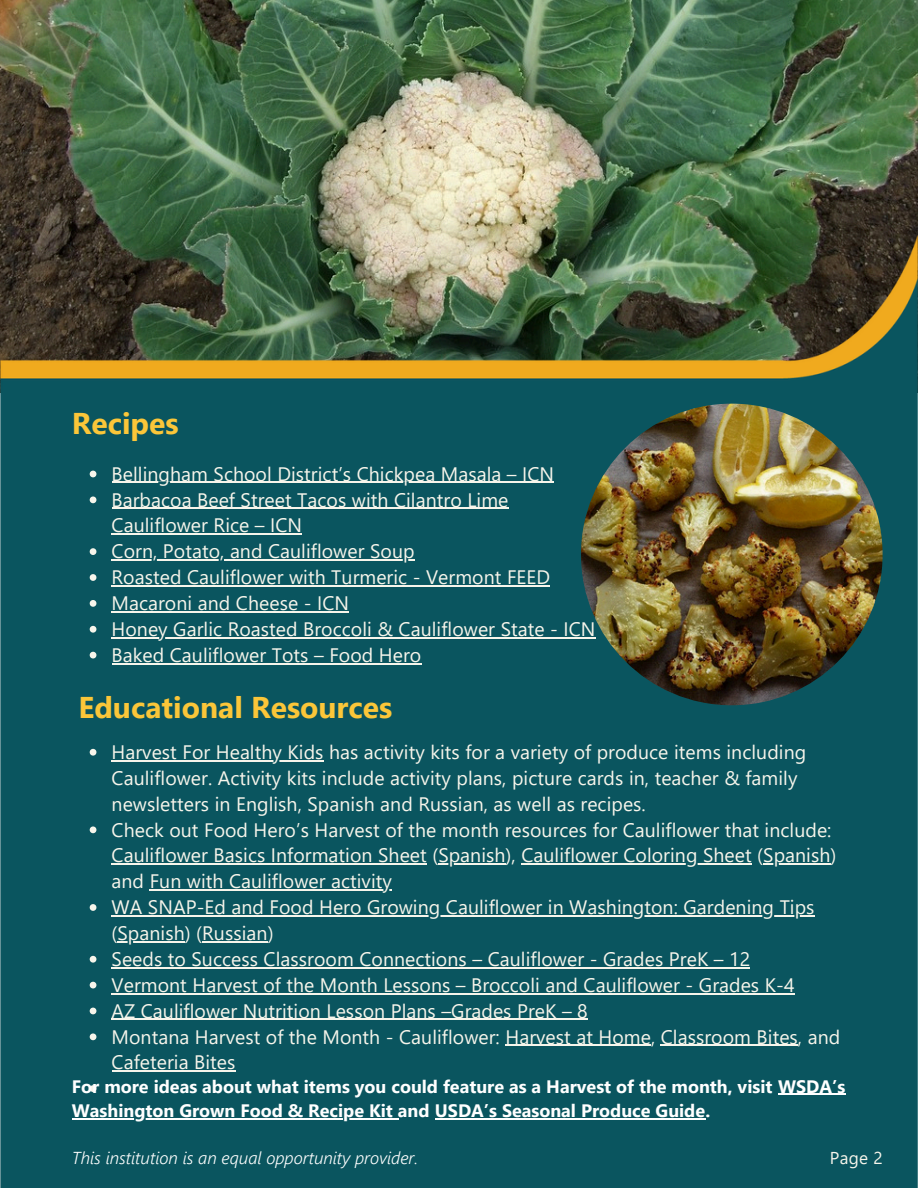
<style>
.page{position:relative;width:918px;height:1188px;background:#fff}
.page>*{position:absolute;margin:0;border:0;box-sizing:border-box;transform-origin:0 0}
.t1{font:700 30px "Segoe UI";color:#fbc639}
.t2{font:19.5px/25.8px "Segoe UI";letter-spacing:.005em;color:#f7f5eb}
.t3{font:700 18px/24.8px "Segoe UI";color:#fff}
.t4{font:italic 300 17.25px "Segoe UI";color:#fff}
.t5{font:17.1px "Segoe UI";color:#f7f5eb}
</style>
<div class="page">
<img style="left:0;top:0;width:918px;height:235px">
<img style="left:0;top:235px;width:918px;height:953px">
<hr style="left:72px;top:1118px;width:326px;height:2px;background:#fff">
<hr style="left:112px;top:559px;width:303px;height:2px;background:#f7f5eb">
<hr style="left:112px;top:482px;width:102px;height:1px;background:#f7f5eb">
<hr style="left:214px;top:482px;width:340px;height:1px;background:#f7f5eb">
<hr style="left:118px;top:941px;width:67px;height:1px;background:#f7f5eb">
<hr style="left:112px;top:915px;width:703px;height:1px;background:#f7f5eb">
<hr style="left:150px;top:889px;width:242px;height:2px;background:#f7f5eb">
<hr style="left:763px;top:864px;width:68px;height:1px;background:#f7f5eb">
<hr style="left:521px;top:864px;width:231px;height:1px;background:#f7f5eb">
<hr style="left:438px;top:864px;width:68px;height:1px;background:#f7f5eb">
<hr style="left:112px;top:760px;width:212px;height:1px;background:#f7f5eb">
<hr style="left:435px;top:1118px;width:270px;height:2px;background:#fff">
<hr style="left:778px;top:1094px;width:67px;height:1px;background:#fff">
<hr style="left:112px;top:663px;width:310px;height:1px;background:#f7f5eb">
<hr style="left:112px;top:611px;width:237px;height:1px;background:#f7f5eb">
<hr style="left:112px;top:534px;width:190px;height:1px;background:#f7f5eb">
<hr style="left:112px;top:1071px;width:124px;height:1px;background:#f7f5eb">
<hr style="left:661px;top:1045px;width:137px;height:1px;background:#f7f5eb">
<hr style="left:506px;top:1045px;width:145px;height:1px;background:#f7f5eb">
<hr style="left:112px;top:1019px;width:476px;height:1px;background:#f7f5eb">
<hr style="left:112px;top:993px;width:683px;height:1px;background:#f7f5eb">
<hr style="left:112px;top:967px;width:638px;height:1px;background:#f7f5eb">
<hr style="left:202px;top:941px;width:66px;height:1px;background:#f7f5eb">
<hr style="left:112px;top:864px;width:315px;height:1px;background:#f7f5eb">
<img style="left:581px;top:404px;width:302px;height:301px;border-radius:50%">
<hr style="left:112px;top:508px;width:397px;height:1px;background:#f7f5eb">
<hr style="left:112px;top:585px;width:438px;height:1px;background:#f7f5eb">
<svg style="left:90px;top:626px;width:6px;height:7px"></svg>
<hr style="left:112px;top:637px;width:389px;height:1px;background:#f7f5eb">
<hr style="left:501px;top:637px;width:95px;height:1px;background:#f7f5eb">
<svg style="left:90px;top:471px;width:6px;height:6px"></svg>
<svg style="left:90px;top:496px;width:6px;height:7px"></svg>
<svg style="left:90px;top:548px;width:6px;height:7px"></svg>
<svg style="left:90px;top:574px;width:6px;height:7px"></svg>
<svg style="left:90px;top:600px;width:6px;height:7px"></svg>
<svg style="left:90px;top:652px;width:6px;height:6px"></svg>
<svg style="left:90px;top:749px;width:6px;height:7px"></svg>
<svg style="left:90px;top:826px;width:6px;height:7px"></svg>
<svg style="left:90px;top:904px;width:6px;height:7px"></svg>
<svg style="left:90px;top:956px;width:6px;height:7px"></svg>
<svg style="left:90px;top:982px;width:6px;height:6px"></svg>
<svg style="left:90px;top:1008px;width:6px;height:6px"></svg>
<svg style="left:90px;top:1033px;width:6px;height:7px"></svg>
<svg style="left:90px;top:1085px;width:6px;height:7px"></svg>
<h2 class="t1" style="left:72px;top:402px;width:108px">Recipes</h2>
<p class="t2" style="left:112px;top:460px;width:444px">Bellingham School District’s Chickpea Masala – ICN</p>
<p class="t2" style="left:112px;top:486px;width:398px">Barbacoa Beef Street Tacos with Cilantro Lime<br>Cauliflower Rice – ICN</p>
<p class="t2" style="left:112px;top:537px;width:304px">Corn, Potato, and Cauliflower Soup</p>
<p class="t2" style="left:112px;top:563px;width:440px">Roasted Cauliflower with Turmeric - Vermont FEED</p>
<p class="t2" style="left:112px;top:589px;width:485px">Macaroni and Cheese - ICN<br>Honey Garlic Roasted Broccoli &amp; Cauliflower State - ICN</p>
<p class="t2" style="left:112px;top:641px;width:311px">Baked Cauliflower Tots – Food Hero</p>
<h2 class="t1" style="left:78px;top:685px;width:315px">Educational Resources</h2>
<p class="t2" style="left:112px;top:738px;width:696px">Harvest For Healthy Kids has activity kits for a variety of produce items including<br>Cauliflower. Activity kits include activity plans, picture cards in, teacher &amp; family newsletters in English, Spanish and Russian, as well as recipes.</p>
<p class="t2" style="left:112px;top:816px;width:726px">Check out Food Hero’s Harvest of the month resources for Cauliflower that include:<br>Cauliflower Basics Information Sheet (Spanish), Cauliflower Coloring Sheet (Spanish) and Fun with Cauliflower activity</p>
<p class="t2" style="left:112px;top:893px;width:704px">WA SNAP-Ed and Food Hero Growing Cauliflower in Washington: Gardening Tips (Spanish) (Russian)</p>
<p class="t2" style="left:112px;top:945px;width:640px">Seeds to Success Classroom Connections – Cauliflower - Grades PreK – 12</p>
<p class="t2" style="left:112px;top:971px;width:684px">Vermont Harvest of the Month Lessons – Broccoli and Cauliflower - Grades K-4</p>
<p class="t2" style="left:112px;top:997px;width:478px">AZ Cauliflower Nutrition Lesson Plans –Grades PreK – 8</p>
<p class="t2" style="left:112px;top:1023px;width:730px">Montana Harvest of the Month - Cauliflower: Harvest at Home, Classroom Bites, and<br>Cafeteria Bites</p>
<p class="t3" style="left:72px;top:1073px;width:775px">For more ideas about what items you could feature as a Harvest of the month, visit WSDA’s<br>Washington Grown Food &amp; Recipe Kit and USDA’s Seasonal Produce Guide.</p>
<p class="t4" style="left:72px;top:1146px;width:348px">This institution is an equal opportunity provider.</p>
<p class="t5" style="left:830px;top:1145px;width:54px">Page 2</p>
</div>
